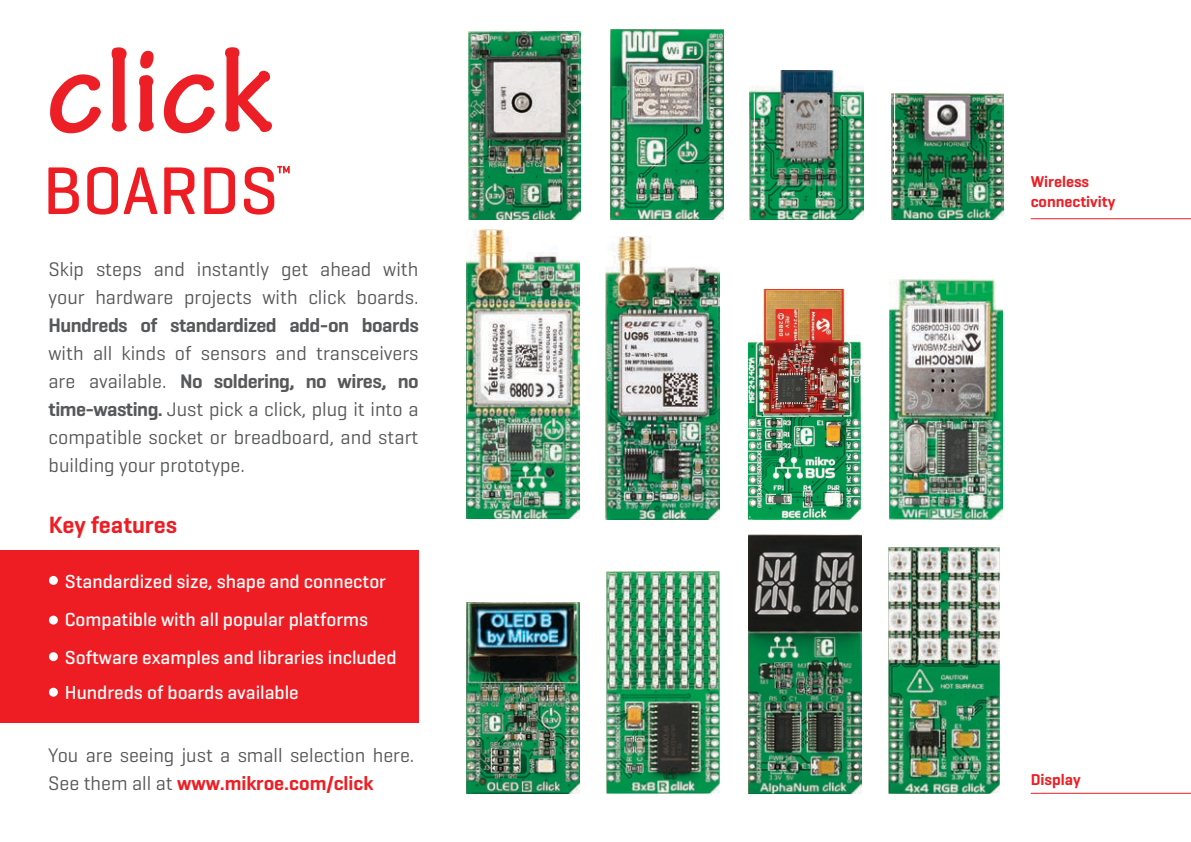
<style>
.page{position:relative;width:1191px;height:842px;background:#fff}
.page>*{position:absolute;margin:0;border:0;box-sizing:border-box;transform-origin:0 0}
.t1{font:600 24px "Geogrotesque";color:#ee1d23}
.t2{font:20px/28px "Geogrotesque";color:#57585a}
.t3{font:600 20px "Geogrotesque";letter-spacing:-.025em;color:#57585a}
.t4{font:500 19.2px/37.6px "Geogrotesque";color:#fff}
.t5{font:600 16px/19.2px "Geogrotesque";color:#ee1d23}
.s1{font-weight:600}
.s2{font-weight:600;color:#ee1d23}
</style>
<div class="page">
<img style="left:748px;top:289px;width:112px;height:230px">
<img style="left:889px;top:280px;width:113px;height:239px">
<img style="left:891px;top:94px;width:112px;height:126px">
<img style="left:466px;top:230px;width:113px;height:289px">
<img style="left:468px;top:32px;width:112px;height:188px">
<img style="left:605px;top:237px;width:114px;height:282px">
<img style="left:466px;top:602px;width:114px;height:191px">
<img style="left:610px;top:29px;width:113px;height:191px">
<img style="left:749px;top:71px;width:114px;height:149px">
<img style="left:606px;top:571px;width:113px;height:222px">
<img style="left:748px;top:535px;width:113px;height:259px">
<img style="left:888px;top:547px;width:111px;height:247px">
<hr style="left:753px;top:94px;width:1px;height:81px;background:#fff">
<hr style="left:894px;top:94px;width:1px;height:81px;background:#fff">
<div style="left:0;top:550px;width:419px;height:173px;background:#ee1d23"></div>
<div style="left:49px;top:576px;width:9px;height:9px;background:#fff;border-radius:50%"></div>
<div style="left:49px;top:616px;width:9px;height:9px;background:#fff;border-radius:50%"></div>
<div style="left:49px;top:652px;width:9px;height:9px;background:#fff;border-radius:50%"></div>
<div style="left:49px;top:688px;width:9px;height:9px;background:#fff;border-radius:50%"></div>
<hr style="left:1030px;top:218px;width:161px;height:1px;background:#ee1d23">
<hr style="left:1030px;top:793px;width:161px;height:1px;background:#ee1d23">
<svg style="left:50px;top:74px;width:51px;height:59px"></svg>
<svg style="left:112px;top:47px;width:15px;height:85px"></svg>
<svg style="left:139px;top:51px;width:15px;height:80px"></svg>
<svg style="left:164px;top:74px;width:51px;height:59px"></svg>
<svg style="left:225px;top:47px;width:47px;height:85px"></svg>
<svg style="left:48px;top:166px;width:242px;height:49px"></svg>
<p class="t2" style="left:49px;top:255px;width:371px">Skip steps and instantly get ahead with your hardware projects with click boards.</p>
<p class="t3" style="left:49px;top:313px;width:372px">Hundreds of standardized add-on boards</p>
<p class="t2" style="left:49px;top:339px;width:372px;text-align:justify">with all kinds of sensors and transceivers are available. <span class="s1">No soldering, no wires, no time-wasting.</span> Just pick a click, plug it into a compatible socket or breadboard, and start building your prototype.</p>
<p class="t1" style="left:49px;top:509px;width:130px">Key features</p>
<p class="t4" style="left:65px;top:562px;width:333px">Standardized size, shape and connector<br>Compatible with all popular platforms<br>Software examples and libraries included</p>
<p class="t4" style="left:65px;top:673px;width:235px">Hundreds of boards available</p>
<p class="t2" style="left:48px;top:740px;width:368px">msat su jgn i eeserauoY . erehno i tce l esl l a<br>See them all at <span class="s2">www.mikroe.com/click</span></p>
<p class="t5" style="left:1030px;top:172px;width:86px">Wireless connectivity</p>
<p class="t5" style="left:1030px;top:769px;width:51px">Display</p>
</div>
